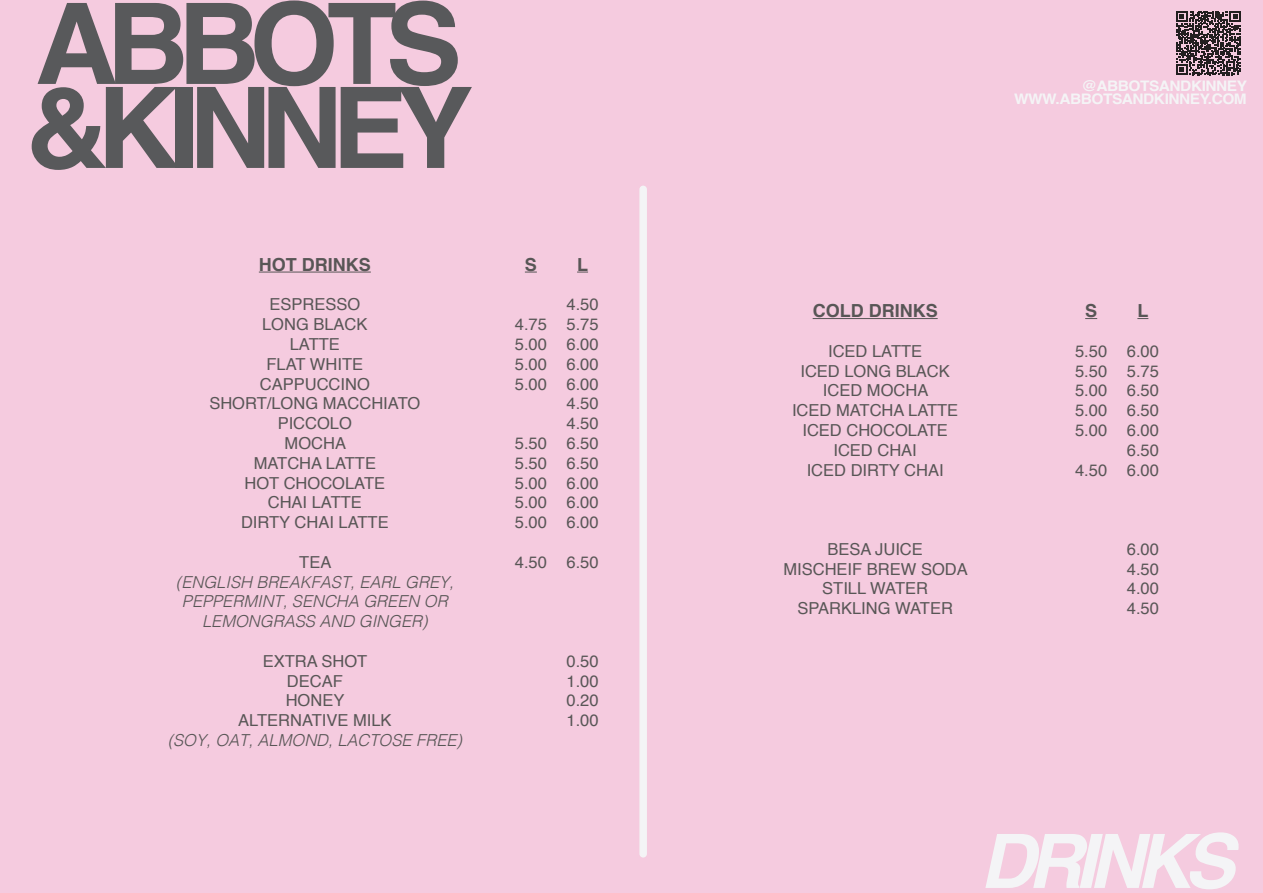
<style>
.page{position:relative;width:1263px;height:893px;background:#f5cbdf}
.page>*{position:absolute;margin:0;border:0;box-sizing:border-box;transform-origin:0 0}
.t1{font:700 112.5px/84px "Helvetica";letter-spacing:-.1em;color:#58595b}
.t2{font:italic 700 75px "Helvetica";letter-spacing:-.1em;color:#f4f4f6}
.t3{font:700 18px "Helvetica";color:#585656}
.t4{font:16.5px/19.8px "Helvetica";color:#585656;text-align:justify}
.t5{font:italic 300 16.5px/19.8px "Helvetica";color:#585656;text-align:center}
.t6{font:700 14.55px/13.5px "Helvetica";letter-spacing:-.03em;color:#f4f4f6;text-align:right;scale:1.06 1}
.s1{font-weight:400;font-style:normal}
.s2{font-weight:300;font-style:italic}
</style>
<div class="page">
<hr style="left:259px;top:272px;width:112px;height:1px;background:#585656">
<svg style="left:525px;top:272px;width:12px;height:1px"></svg>
<hr style="left:813px;top:318px;width:125px;height:1px;background:#585656">
<svg style="left:1085px;top:318px;width:12px;height:1px"></svg>
<div style="left:640px;top:186px;width:6px;height:671px;background:#f4f4f6;border-radius:3px"></div>
<div style="left:639px;top:186px;width:8px;height:671px;border:2px solid #f4f4f6;border-radius:3px"></div>
<svg style="left:1176px;top:11px;width:64px;height:64px"></svg>
<p class="t1" style="left:25px;top:15px;width:449px">ABBOTS &amp;KINNEY</p>
<p class="t3" style="left:259px;top:253px;width:113px">HOT DRINKS</p>
<p class="t4" style="left:209px;top:295px;width:212px;text-align:center">ESPRESSO<br>LONG BLACK<br>LATTE<br>FLAT WHITE<br>CAPPUCCINO<br>SHORT/LONG MACCHIATO<br>PICCOLO<br>MOCHA<br>MATCHA LATTE<br>HOT CHOCOLATE<br>CHAI LATTE<br>DIRTY CHAI LATTE</p>
<p class="t5" style="left:176px;top:551px;width:279px"><span class="s1">TEA<br></span>(ENGLISH BREAKFAST, EARL GREY,<br>PEPPERMINT, SENCHA GREEN OR<br>LEMONGRASS AND GINGER)</p>
<p class="t4" style="left:168px;top:651px;width:296px;text-align:center">EXTRA SHOT<br>DECAF<br>HONEY<br>ALTERNATIVE MILK<br><span class="s2">(SOY, OAT, ALMOND, LACTOSE FREE)</span></p>
<p class="t3" style="left:525px;top:253px;width:14px">S</p>
<p class="t4" style="left:515px;top:315px;width:34px">4.75<br>5.00<br>5.00<br>5.00</p>
<p class="t4" style="left:515px;top:434px;width:34px">5.50<br>5.50<br>5.00<br>5.00<br>5.00</p>
<p class="t4" style="left:515px;top:552px;width:34px">4.50</p>
<p class="t3" style="left:577px;top:253px;width:12px">L</p>
<p class="t4" style="left:566px;top:295px;width:34px">4.50<br>5.75<br>6.00<br>6.00<br>6.00<br>4.50<br>4.50<br>6.50<br>6.50<br>6.00<br>6.00<br>6.00</p>
<p class="t4" style="left:566px;top:552px;width:34px">6.50</p>
<p class="t4" style="left:566px;top:651px;width:34px">0.50<br>1.00<br>0.20<br>1.00</p>
<p class="t6" style="left:1014px;top:80px;width:221px">@ABBOTSANDKINNEY<br>WWW.ABBOTSANDKINNEY.COM</p>
<p class="t3" style="left:813px;top:300px;width:126px">COLD DRINKS</p>
<p class="t4" style="left:792px;top:342px;width:168px;text-align:center">ICED LATTE<br>ICED LONG BLACK<br>ICED MOCHA<br>ICED MATCHA LATTE<br>ICED CHOCOLATE<br>ICED CHAI<br>ICED DIRTY CHAI</p>
<p class="t4" style="left:783px;top:540px;width:186px;text-align:center">BESA JUICE<br>MISCHEIF BREW SODA<br>STILL WATER<br>SPARKLING WATER</p>
<p class="t3" style="left:1085px;top:300px;width:14px">S</p>
<p class="t4" style="left:1075px;top:342px;width:34px">5.50<br>5.50<br>5.00<br>5.00<br>5.00</p>
<p class="t4" style="left:1075px;top:460px;width:34px">4.50</p>
<p class="t3" style="left:1137px;top:300px;width:12px">L</p>
<p class="t4" style="left:1127px;top:342px;width:34px">6.00<br>5.75<br>6.50<br>6.50<br>6.00<br>6.50<br>6.00</p>
<p class="t4" style="left:1127px;top:540px;width:34px">6.00<br>4.50<br>4.00<br>4.50</p>
<p class="t2" style="left:979px;top:816px;width:256px">DRINKS</p>
</div>
